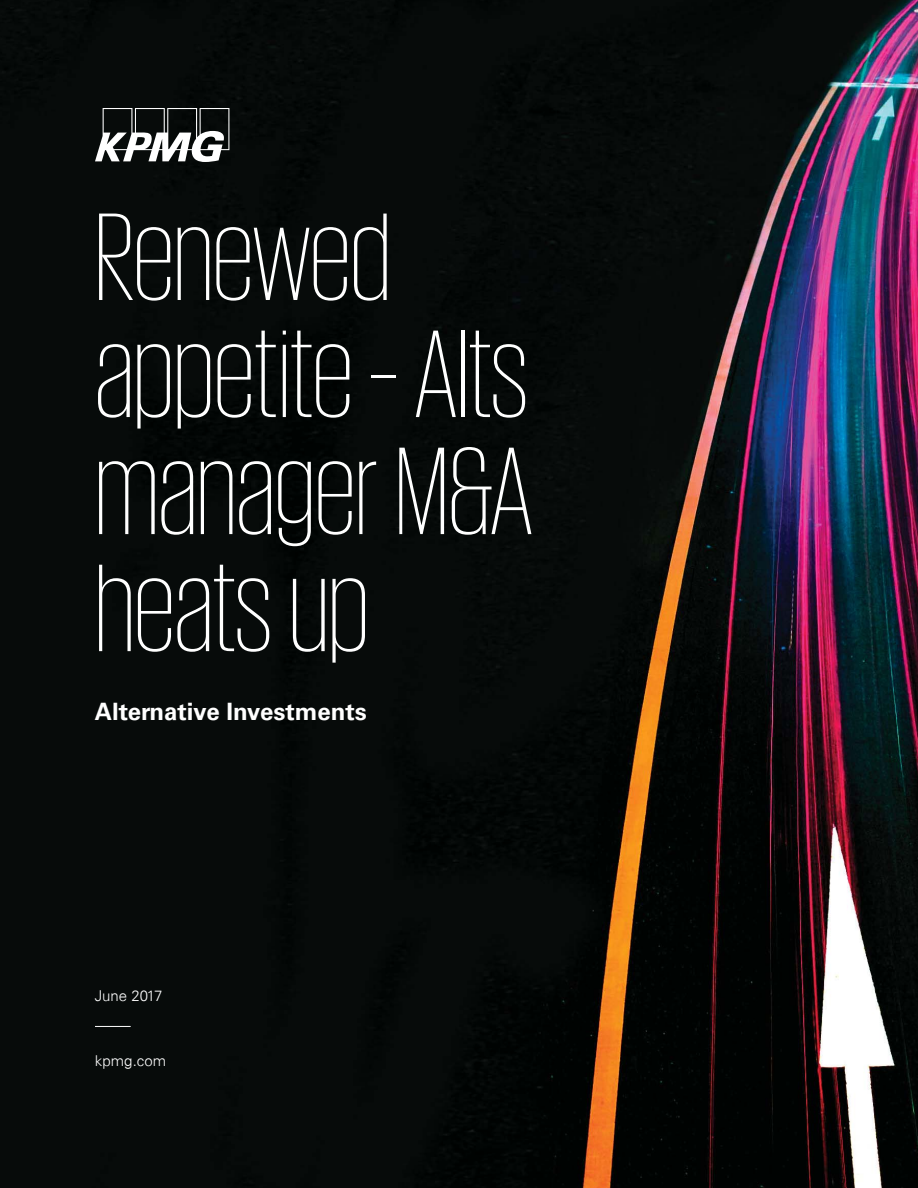
<style>
.page{position:relative;width:918px;height:1188px;background:#fff}
.page>*{position:absolute;margin:0;border:0;box-sizing:border-box;transform-origin:0 0}
.t1{font:200 127.5px/117px "KPMG";color:#fff}
.t2{font:700 24px "Univers 65";color:#fff}
.t3{font:300 15px "Univers 45";color:#fff}
</style>
<div class="page">
<img style="left:0;top:0;width:918px;height:1188px">
<svg style="left:95px;top:108px;width:134px;height:54px"></svg>
<hr style="left:95px;top:1026px;width:36px;height:1px;background:#fff">
<p class="t1" style="left:95px;top:193px;width:439px">Renewed appetite – Alts manager M&amp;A heats up</p>
<p class="t2" style="left:95px;top:697px;width:273px">Alternative Investments</p>
<p class="t3" style="left:95px;top:987px;width:69px">June 2017</p>
<p class="t3" style="left:95px;top:1052px;width:73px">kpmg.com</p>
</div>
